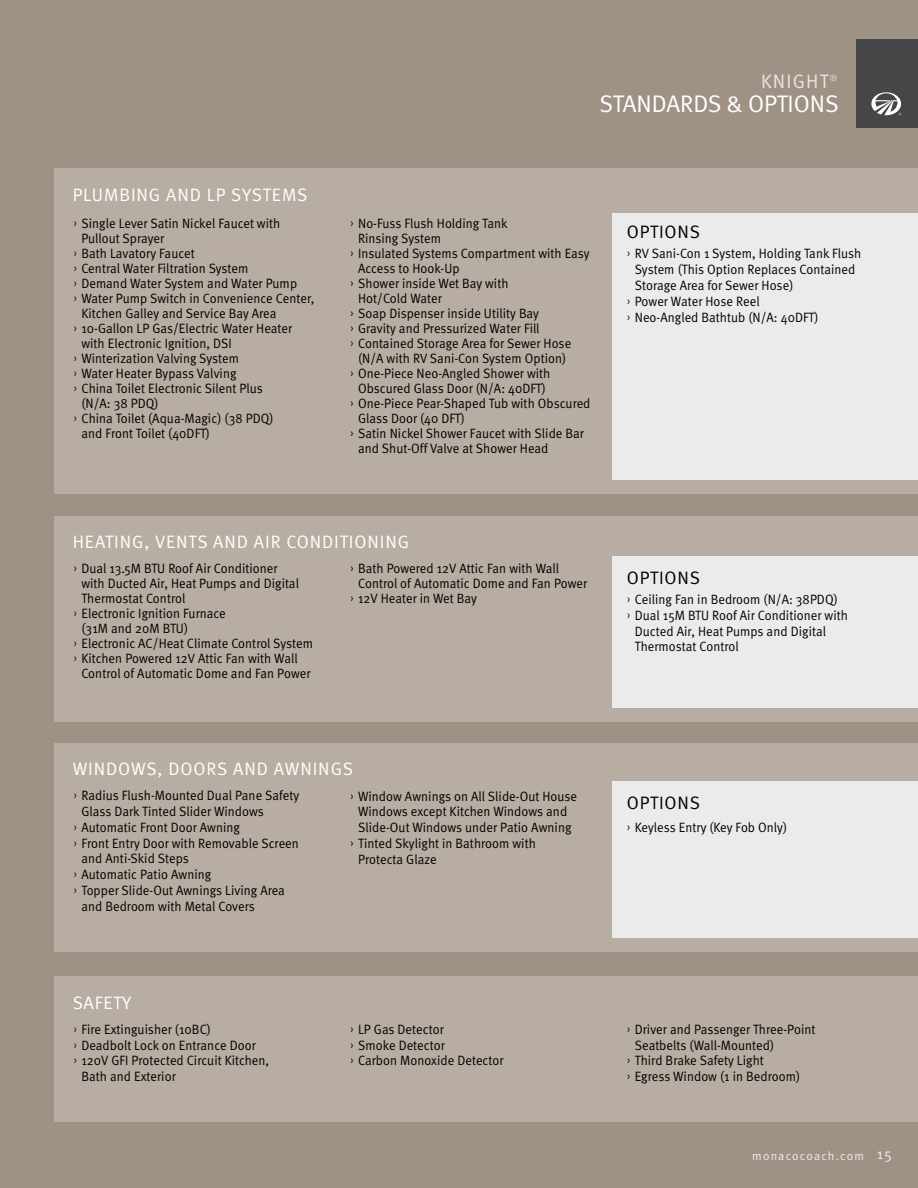
<style>
.page{position:relative;width:918px;height:1188px;background:#9f9285}
.page>*{position:absolute;margin:0;border:0;box-sizing:border-box;transform-origin:0 0}
.t1{font:24px "Meta Normal";color:#fff}
.t2{font:19.5px "Meta Normal";letter-spacing:.06em;color:#e8e5e2}
.t3{font:18px "Meta Normal";letter-spacing:.05em;color:#fff}
.t4{font:18px "Meta Normal";letter-spacing:.05em;color:#000}
.t5{font:13.5px/15.8px "Meta Normal";letter-spacing:.005em;color:#000;scale:.95 1}
.t6{font:12px "Meta Normal";letter-spacing:.095em;color:#ecebeb}
.t7{font:8.7px "Meta Normal";color:#e8e5e2}
.s1{font-family:"Volvo Sans";font-weight:300}
.s2{font-size:15px}
</style>
<div class="page">
<div style="left:54px;top:168px;width:864px;height:326px;background:#b8ada2"></div>
<div style="left:613px;top:214px;width:305px;height:266px;background:#ecebeb"></div>
<div style="left:54px;top:516px;width:864px;height:205px;background:#b8ada2"></div>
<div style="left:613px;top:556px;width:305px;height:151px;background:#ecebeb"></div>
<div style="left:54px;top:743px;width:864px;height:209px;background:#b8ada2"></div>
<div style="left:54px;top:977px;width:864px;height:145px;background:#b8ada2"></div>
<div style="left:857px;top:39px;width:61px;height:89px;background:#464648"></div>
<svg style="left:871px;top:92px;width:30px;height:23px"></svg>
<div style="left:613px;top:781px;width:305px;height:157px;background:#ecebeb"></div>
<h2 class="t2" style="left:761px;top:70px;width:69px">KNIGHT</h2>
<p class="t7" style="left:830px;top:73px;width:9px">®</p>
<h3 class="t3" style="left:73px;top:184px;width:69px">plumbing</h3>
<h3 class="t3" style="left:166px;top:184px;width:98px">an d lp systems</h3>
<p class="t5" style="left:74px;top:215px;width:219px"><span class="s1">›</span> Single Lever Satin Nickel Faucet with</p>
<p class="t5" style="left:81px;top:230px;width:89px">Pullout Sprayer</p>
<p class="t5" style="left:74px;top:245px;width:129px"><span class="s1">›</span> Bath Lavatory Faucet</p>
<p class="t5" style="left:74px;top:260px;width:185px"><span class="s1">›</span> Central Water Filtration System</p>
<p class="t5" style="left:74px;top:275px;width:237px"><span class="s1">›</span> Demand Water System and Water Pump</p>
<p class="t5" style="left:74px;top:290px;width:255px"><span class="s1">›</span> Water Pump Switch in Convenience Center,</p>
<p class="t5" style="left:81px;top:305px;width:207px">Kitchen Galley and Service Bay Area</p>
<p class="t5" style="left:74px;top:320px;width:231px"><span class="s1">›</span> 10-Gallon LP Gas/Electric Water Heater</p>
<p class="t5" style="left:81px;top:335px;width:160px">with Electronic Ignition, DSI</p>
<p class="t5" style="left:74px;top:350px;width:175px"><span class="s1">›</span> Winterization Valving System</p>
<p class="t5" style="left:74px;top:365px;width:173px"><span class="s1">›</span> Water Heater Bypass Valving</p>
<p class="t5" style="left:74px;top:380px;width:200px"><span class="s1">›</span> China Toilet Electronic Silent Plus</p>
<p class="t5" style="left:81px;top:395px;width:83px">(N/A: 38 PD Q)</p>
<p class="t5" style="left:74px;top:410px;width:212px"><span class="s1">›</span> China Toilet (Aqua-Magic) (38 PDQ)</p>
<p class="t5" style="left:81px;top:425px;width:137px">and Front Toilet (40DFT)</p>
<h1 class="t1" style="left:599px;top:90px;width:241px">STANDARDS &amp; OPTIONS</h1>
<p class="t5" style="left:351px;top:215px;width:167px"><span class="s1">›</span> No-Fuss Flush Holding Tank</p>
<p class="t5" style="left:358px;top:230px;width:89px">Rinsing System</p>
<p class="t5" style="left:351px;top:245px;width:253px"><span class="s1">›</span> Insulated Systems Compartment with Easy</p>
<p class="t5" style="left:358px;top:260px;width:108px">Access to Hook-U p</p>
<p class="t5" style="left:351px;top:275px;width:168px"><span class="s1">›</span> Shower inside Wet Bay with</p>
<p class="t5" style="left:358px;top:290px;width:90px">Hot/Cold Water</p>
<p class="t5" style="left:351px;top:305px;width:200px"><span class="s1">›</span> Soap Dispenser inside Utility Bay</p>
<p class="t5" style="left:351px;top:320px;width:200px"><span class="s1">›</span> Gravity and Pressurized Water Fill</p>
<p class="t5" style="left:351px;top:335px;width:234px"><span class="s1">›</span> Contained Storage Area for Sewer Hose</p>
<p class="t5" style="left:358px;top:350px;width:221px">(N/A with RV Sani-Con System Option)</p>
<p class="t5" style="left:351px;top:365px;width:212px"><span class="s1">›</span> One-Piece Neo-Angled Shower with</p>
<p class="t5" style="left:358px;top:380px;width:199px">Obscured Glass Door (N/A: 40DFT)</p>
<p class="t5" style="left:351px;top:395px;width:254px"><span class="s1">›</span> One-Piece Pear-Shaped Tub with Obscured</p>
<p class="t5" style="left:358px;top:410px;width:114px">Glass Door (40 DFT)</p>
<p class="t5" style="left:351px;top:425px;width:247px"><span class="s1">›</span> Satin Nickel Shower Faucet with Slide Bar</p>
<p class="t5" style="left:358px;top:440px;width:202px">and Shut-Off Valve at Shower Head</p>
<h3 class="t4" style="left:627px;top:221px;width:75px">OPTIONS</h3>
<p class="t5" style="left:627px;top:246px;width:248px"><span class="s1">›</span> RV Sani-Con 1 System, Holding Tank Flush</p>
<p class="t5" style="left:635px;top:262px;width:234px">System (This Option Replaces Contained</p>
<p class="t5" style="left:635px;top:277px;width:168px">Storage Area for Sewer Hose)</p>
<p class="t5" style="left:627px;top:293px;width:141px"><span class="s1">›</span> Power Water Hose Reel</p>
<p class="t5" style="left:627px;top:309px;width:203px"><span class="s1">›</span> Neo-Angled Bathtub (N/A: 40DFT)</p>
<h3 class="t3" style="left:73px;top:532px;width:23px">Heating</h3>
<h3 class="t3" style="left:144px;top:532px;width:22px">, vents</h3>
<h3 class="t3" style="left:213px;top:532px;width:51px">an d air</h3>
<h3 class="t3" style="left:287px;top:532px;width:12px">con</h3>
<h3 class="t3" style="left:322px;top:532px;width:23px">ditioning</h3>
<p class="t5" style="left:74px;top:561px;width:216px"><span class="s1">›</span> Dual 13.5M BTU Roof Air Conditioner</p>
<p class="t5" style="left:81px;top:576px;width:231px">with Ducted Air, Heat Pumps and Digital</p>
<p class="t5" style="left:81px;top:591px;width:111px">Thermostat Control</p>
<p class="t5" style="left:74px;top:606px;width:161px"><span class="s1">›</span> Electronic Ignition Furnace</p>
<p class="t5" style="left:81px;top:621px;width:114px">(31M and 20M BTU)</p>
<p class="t5" style="left:74px;top:636px;width:253px"><span class="s1">›</span> Electronic AC/Heat Climate Control System</p>
<p class="t5" style="left:74px;top:651px;width:237px"><span class="s1">›</span> Kitchen Powered 12V Attic Fan with Wall</p>
<p class="t5" style="left:81px;top:666px;width:243px">Control of Automatic Dome and Fan Power</p>
<p class="t5" style="left:351px;top:561px;width:221px"><span class="s1">›</span> Bath Powered 12V Attic Fan with Wall</p>
<p class="t5" style="left:358px;top:576px;width:243px">Control of Automatic Dome and Fan Power</p>
<p class="t5" style="left:351px;top:591px;width:134px"><span class="s1">›</span> 12V Heater in Wet Bay</p>
<p class="t5" style="left:627px;top:591px;width:223px"><span class="s1">›</span> Ceiling Fan in Bedroom (N/A: 38PDQ)</p>
<p class="t5" style="left:627px;top:607px;width:234px"><span class="s1">›</span> Dual 15M BTU Roof Air Conditioner with</p>
<p class="t5" style="left:635px;top:623px;width:203px">Ducted Air, Heat Pumps and Digital</p>
<p class="t5" style="left:635px;top:639px;width:111px">Thermostat Control</p>
<h3 class="t4" style="left:627px;top:567px;width:75px">OPTIONS</h3>
<h3 class="t3" style="left:73px;top:759px;width:12px">win</h3>
<h3 class="t3" style="left:106px;top:759px;width:26px">dows</h3>
<h3 class="t3" style="left:158px;top:759px;width:36px">, doors</h3>
<h3 class="t3" style="left:233px;top:759px;width:53px">an d awnings</h3>
<p class="t5" style="left:74px;top:788px;width:239px"><span class="s1">›</span> Radius Flush-Mounted Dual Pane Safety</p>
<p class="t5" style="left:81px;top:804px;width:194px">Glass Dark Tinted Slider Windows</p>
<p class="t5" style="left:74px;top:819px;width:176px"><span class="s1">›</span> Automatic Front Door Awning</p>
<p class="t5" style="left:74px;top:835px;width:238px"><span class="s1">›</span> Front Entry Door with Removable Screen</p>
<p class="t5" style="left:81px;top:851px;width:115px">and Anti-Skid Steps</p>
<p class="t5" style="left:74px;top:867px;width:146px"><span class="s1">›</span> Automatic Patio Awning</p>
<p class="t5" style="left:74px;top:882px;width:224px"><span class="s1">›</span> Topper Slide-Out Awnings Living Area</p>
<p class="t5" style="left:81px;top:898px;width:184px">and Bedroom with Metal Covers</p>
<h3 class="t3" style="left:73px;top:992px;width:11px">safet</h3>
<h3 class="t3" style="left:122px;top:992px;width:11px">y</h3>
<p class="t5" style="left:351px;top:788px;width:240px"><span class="s1">›</span> Window Awnings on All Slide-Out House</p>
<p class="t5" style="left:358px;top:804px;width:222px">Windows except Kitchen Windows and</p>
<p class="t5" style="left:358px;top:819px;width:226px">Slide-Out Windows under Patio Awning</p>
<p class="t5" style="left:351px;top:835px;width:197px"><span class="s1">›</span> Tinted Skylight in Bathroom with</p>
<p class="t5" style="left:358px;top:851px;width:84px">Protecta Glaze</p>
<h3 class="t4" style="left:627px;top:792px;width:75px">OPTIONS</h3>
<p class="t5" style="left:627px;top:819px;width:170px"><span class="s1">›</span> Keyless Entry (Key Fob Only)</p>
<p class="t5" style="left:74px;top:1021px;width:146px"><span class="s1">›</span> Fire Extinguisher (10BC)</p>
<p class="t5" style="left:74px;top:1037px;width:193px"><span class="s1">›</span> Deadbolt Lock on Entrance Door</p>
<p class="t5" style="left:74px;top:1053px;width:207px"><span class="s1">›</span> 120V GFI Protected Circuit Kitchen,</p>
<p class="t5" style="left:81px;top:1068px;width:101px">Bath and Exterior</p>
<p class="t5" style="left:351px;top:1021px;width:162px"><span class="s1">›</span> LP Gas Detector<br><span class="s1">›</span> Smoke Detector<br><span class="s1">›</span> Carbon Monoxide Detector</p>
<p class="t5" style="left:627px;top:1021px;width:200px"><span class="s1">›</span> Driver and Passenger Three-Point</p>
<p class="t5" style="left:635px;top:1037px;width:148px">Seatbelts (Wall-Mounted)</p>
<p class="t5" style="left:627px;top:1053px;width:145px"><span class="s1">›</span> Third Brake Safety Light</p>
<p class="t5" style="left:627px;top:1068px;width:183px"><span class="s1">›</span> Egress Window (1 in Bedroom)</p>
<p class="t6" style="left:752px;top:1149px;width:141px">monacocoach.com <span class="s2">15</span></p>
</div>
